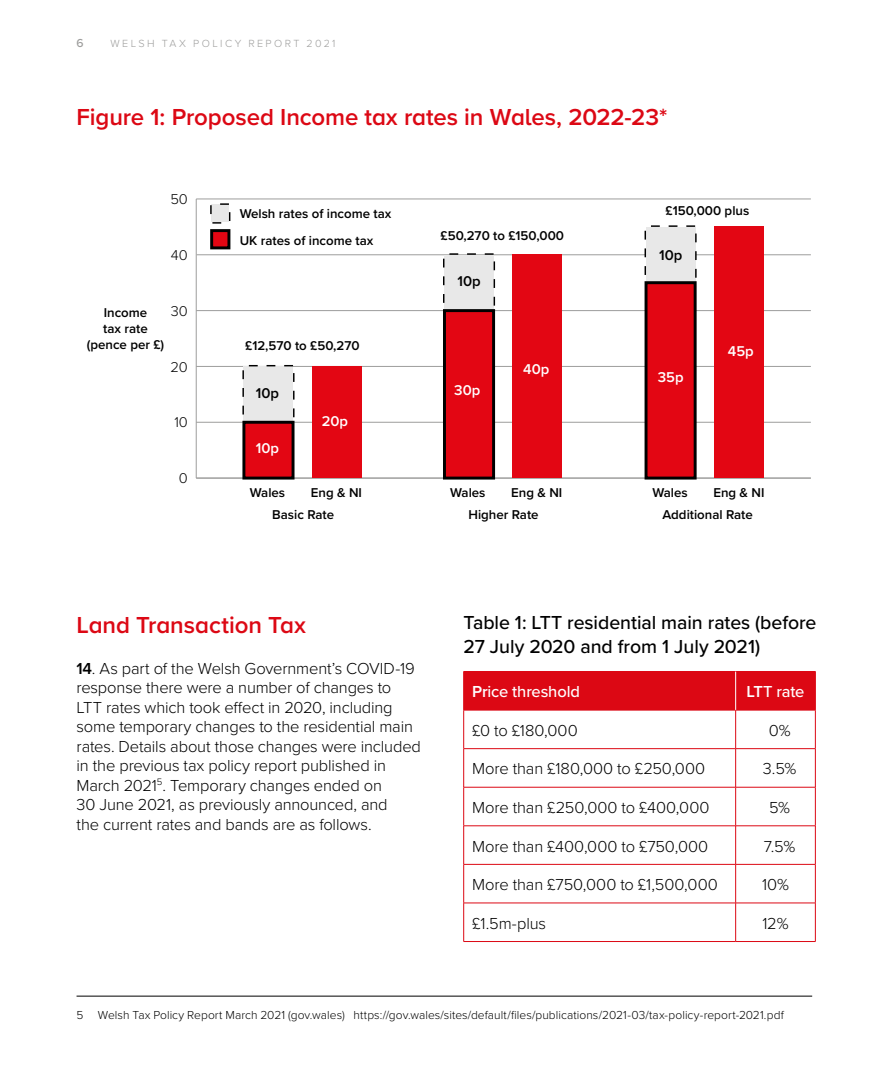
<style>
.page{position:relative;width:893px;height:1085px;background:#fff}
.page>*{position:absolute;margin:0;border:0;box-sizing:border-box;transform-origin:0 0}
.Red_Sub{font:600 24px "Proxima Nova";letter-spacing:-.005em;color:#dc0814}
.Table_heading{font:500 19.5px/23.4px "Proxima Nova";letter-spacing:-.005em;color:#000}
.Body{font:300 16.5px/19.5px "Proxima Nova";letter-spacing:-.01em;color:#000}
.table_text{font:300 16.5px "Proxima Nova";color:#000}
.table_heading{font:500 16.5px "Proxima Nova";letter-spacing:-.01em;color:#fff}
.t1{font:600 14.7px "Proxima Nova";color:#fff}
.t2{font:300 14.7px "Proxima Nova";color:#000}
.t3{font:600 14.7px "Proxima Nova";color:#000}
.t4{font:600 13.2px/15.9px "Proxima Nova";color:#000;text-align:center}
.Footnotes{font:300 12px "Proxima Nova";letter-spacing:.005em;color:#000}
.t5{font:500 12px "Proxima Nova";color:#9d9d9c}
.t6{font:300 10.8px "Proxima Nova";letter-spacing:.225em;color:#9d9d9c}
.s1{font-weight:600}
</style>
<div class="page">
<hr style="left:77px;top:995px;width:735px;height:1px;background:#000">
<div style="left:464px;top:672px;width:351px;height:37px;background:#dc0814"></div>
<hr style="left:463px;top:671px;width:273px;height:1px;background:#dc0814">
<hr style="left:463px;top:671px;width:1px;height:38px;background:#dc0814">
<hr style="left:736px;top:671px;width:79px;height:1px;background:#dc0814">
<hr style="left:815px;top:671px;width:1px;height:38px;background:#dc0814">
<hr style="left:463px;top:709px;width:273px;height:1px;background:#dc0814">
<hr style="left:463px;top:710px;width:1px;height:38px;background:#dc0814">
<hr style="left:736px;top:709px;width:79px;height:1px;background:#dc0814">
<hr style="left:735px;top:710px;width:1px;height:38px;background:#dc0814">
<hr style="left:815px;top:710px;width:1px;height:38px;background:#dc0814">
<hr style="left:463px;top:748px;width:273px;height:1px;background:#dc0814">
<hr style="left:463px;top:748px;width:1px;height:39px;background:#dc0814">
<hr style="left:736px;top:748px;width:79px;height:1px;background:#dc0814">
<hr style="left:735px;top:748px;width:1px;height:39px;background:#dc0814">
<hr style="left:815px;top:748px;width:1px;height:39px;background:#dc0814">
<hr style="left:463px;top:786px;width:273px;height:1px;background:#dc0814">
<hr style="left:463px;top:787px;width:1px;height:38px;background:#dc0814">
<hr style="left:736px;top:786px;width:79px;height:1px;background:#dc0814">
<hr style="left:735px;top:787px;width:1px;height:38px;background:#dc0814">
<hr style="left:815px;top:787px;width:1px;height:38px;background:#dc0814">
<hr style="left:463px;top:825px;width:273px;height:1px;background:#dc0814">
<hr style="left:463px;top:825px;width:1px;height:39px;background:#dc0814">
<hr style="left:736px;top:825px;width:79px;height:1px;background:#dc0814">
<hr style="left:735px;top:825px;width:1px;height:39px;background:#dc0814">
<hr style="left:815px;top:825px;width:1px;height:39px;background:#dc0814">
<hr style="left:463px;top:864px;width:273px;height:1px;background:#dc0814">
<hr style="left:463px;top:864px;width:1px;height:38px;background:#dc0814">
<hr style="left:736px;top:864px;width:79px;height:1px;background:#dc0814">
<hr style="left:735px;top:864px;width:1px;height:38px;background:#dc0814">
<hr style="left:815px;top:864px;width:1px;height:38px;background:#dc0814">
<hr style="left:463px;top:902px;width:273px;height:1px;background:#dc0814">
<hr style="left:463px;top:903px;width:1px;height:38px;background:#dc0814">
<hr style="left:736px;top:902px;width:79px;height:1px;background:#dc0814">
<hr style="left:735px;top:903px;width:1px;height:38px;background:#dc0814">
<hr style="left:815px;top:903px;width:1px;height:38px;background:#dc0814">
<hr style="left:463px;top:941px;width:273px;height:1px;background:#dc0814">
<hr style="left:736px;top:941px;width:79px;height:1px;background:#dc0814">
<hr style="left:735px;top:671px;width:1px;height:38px;background:#fff">
<hr style="left:196px;top:199px;width:1px;height:279px;background:#9d9d9c">
<hr style="left:196px;top:478px;width:615px;height:1px;background:#9d9d9c">
<hr style="left:196px;top:422px;width:615px;height:1px;background:#9d9d9c">
<hr style="left:196px;top:366px;width:615px;height:1px;background:#9d9d9c">
<hr style="left:196px;top:310px;width:615px;height:1px;background:#9d9d9c">
<hr style="left:197px;top:254px;width:614px;height:1px;background:#9d9d9c">
<hr style="left:196px;top:199px;width:615px;height:1px;background:#9d9d9c">
<div style="left:244px;top:366px;width:49px;height:56px;background:#e8e8e8"></div>
<svg style="left:242px;top:405px;width:2px;height:9px"></svg>
<svg style="left:242px;top:388px;width:2px;height:9px"></svg>
<svg style="left:242px;top:365px;width:16px;height:14px"></svg>
<div style="left:444px;top:255px;width:50px;height:55px;background:#e8e8e8"></div>
<svg style="left:493px;top:297px;width:2px;height:9px"></svg>
<svg style="left:443px;top:253px;width:15px;height:14px"></svg>
<svg style="left:467px;top:253px;width:9px;height:2px"></svg>
<svg style="left:485px;top:253px;width:9px;height:2px"></svg>
<div style="left:646px;top:227px;width:49px;height:56px;background:#e8e8e8"></div>
<svg style="left:695px;top:233px;width:2px;height:9px"></svg>
<svg style="left:695px;top:251px;width:2px;height:9px"></svg>
<svg style="left:695px;top:269px;width:2px;height:12px"></svg>
<svg style="left:644px;top:266px;width:2px;height:9px"></svg>
<svg style="left:644px;top:248px;width:2px;height:9px"></svg>
<svg style="left:644px;top:225px;width:16px;height:14px"></svg>
<svg style="left:669px;top:225px;width:8px;height:2px"></svg>
<svg style="left:686px;top:225px;width:9px;height:2px"></svg>
<div style="left:244px;top:422px;width:49px;height:56px;background:#e30613"></div>
<div style="left:242px;top:420px;width:52px;height:59px;border:3px solid #000"></div>
<div style="left:312px;top:366px;width:49px;height:112px;background:#e30613"></div>
<div style="left:444px;top:310px;width:50px;height:168px;background:#e30613"></div>
<div style="left:443px;top:309px;width:52px;height:170px;border:3px solid #000"></div>
<div style="left:512px;top:255px;width:49px;height:223px;background:#e30613"></div>
<div style="left:646px;top:283px;width:49px;height:195px;background:#e30613"></div>
<div style="left:644px;top:281px;width:53px;height:198px;border:3px solid #000"></div>
<div style="left:714px;top:227px;width:50px;height:251px;background:#e30613"></div>
<div style="left:212px;top:230px;width:17px;height:18px;background:#e30613"></div>
<div style="left:210px;top:229px;width:20px;height:20px;border:3px solid #000"></div>
<div style="left:212px;top:205px;width:17px;height:17px;background:#e8e8e8"></div>
<svg style="left:210px;top:205px;width:2px;height:9px"></svg>
<svg style="left:220px;top:203px;width:9px;height:2px"></svg>
<p class="t5" style="left:77px;top:34px;width:9px">6</p>
<p class="t6" style="left:111px;top:35px;width:227px">WELSH TAX POLICY REPORT 2021</p>
<h3 class="Red_Sub" style="left:77px;top:99px;width:592px">Figure 1: Proposed Income tax rates in Wales, 2022-23*</h3>
<p class="t2" style="left:170px;top:188px;width:19px">50</p>
<p class="t2" style="left:171px;top:244px;width:18px">40</p>
<p class="t2" style="left:171px;top:300px;width:18px">30</p>
<p class="t4" style="left:87px;top:304px;width:79px">Income<br>tax rate (pence per £)</p>
<p class="t2" style="left:170px;top:355px;width:19px">20</p>
<p class="t2" style="left:174px;top:411px;width:15px">10</p>
<p class="t2" style="left:179px;top:467px;width:10px">0</p>
<p class="t4" style="left:240px;top:205px;width:153px">Welsh rates of income tax</p>
<p class="t4" style="left:240px;top:232px;width:135px">UK rates of income tax</p>
<p class="t4" style="left:245px;top:337px;width:116px">£12,570 to £50,270</p>
<p class="t3" style="left:256px;top:382px;width:25px">10p</p>
<p class="t1" style="left:256px;top:437px;width:25px">10p</p>
<p class="t1" style="left:322px;top:409px;width:28px">20p</p>
<p class="t4" style="left:441px;top:227px;width:125px">£50,270 to £150,000</p>
<p class="t3" style="left:458px;top:270px;width:25px">10p</p>
<p class="t1" style="left:454px;top:379px;width:28px">30p</p>
<p class="t1" style="left:523px;top:357px;width:28px">40p</p>
<p class="t4" style="left:666px;top:202px;width:85px">£150,000 plus</p>
<p class="t3" style="left:659px;top:244px;width:25px">10p</p>
<p class="t1" style="left:658px;top:366px;width:27px">35p</p>
<p class="t1" style="left:728px;top:339px;width:27px">45p</p>
<p class="t4" style="left:250px;top:484px;width:37px">Wales</p>
<p class="t4" style="left:311px;top:484px;width:53px">Eng &amp; NI</p>
<p class="t4" style="left:450px;top:484px;width:37px">Wales</p>
<p class="t4" style="left:511px;top:484px;width:53px">Eng &amp; NI</p>
<p class="t4" style="left:652px;top:484px;width:37px">Wales</p>
<p class="t4" style="left:713px;top:484px;width:53px">Eng &amp; NI</p>
<p class="t4" style="left:272px;top:506px;width:63px">Basic Rate</p>
<p class="t4" style="left:468px;top:506px;width:72px">Higher Rate</p>
<p class="t4" style="left:662px;top:506px;width:92px">Additional Rate</p>
<h3 class="Red_Sub" style="left:77px;top:606px;width:231px">Land Transaction Tax</h3>
<p class="Body" style="left:77px;top:657px;width:346px"><span class="s1">14</span>. As part of the Welsh Government’s COVID-19 response there were a number of changes to LTT rates which took effect in 2020, including some temporary changes to the residential main rates. Details about those changes were included in the previous tax policy report published in March 2021<sup>5</sup>. Temporary changes ended on<br>30 June 2021, as previously announced, and<br>the current rates and bands are as follows.</p>
<p class="Table_heading" style="left:463px;top:610px;width:354px">Table 1: LTT residential main rates (before<br>27 July 2020 and from 1 July 2021)</p>
<p class="table_heading" style="left:472px;top:679px;width:109px"><span class="s1">Pr</span>ice threshold</p>
<p class="table_heading" style="left:746px;top:679px;width:60px"><span class="s1">LT</span>T rate</p>
<p class="table_text" style="left:472px;top:718px;width:107px">£0 to £180,000</p>
<p class="table_text" style="left:769px;top:718px;width:23px">0%</p>
<p class="table_text" style="left:472px;top:756px;width:234px">More than £180,000 to £250,000</p>
<p class="table_text" style="left:763px;top:756px;width:35px">3.5%</p>
<p class="table_text" style="left:472px;top:795px;width:239px">More than £250,000 to £400,000</p>
<p class="table_text" style="left:769px;top:795px;width:23px">5%</p>
<p class="table_text" style="left:472px;top:833px;width:238px">More than £400,000 to £750,000</p>
<p class="table_text" style="left:764px;top:833px;width:33px">7.5%</p>
<p class="table_text" style="left:472px;top:872px;width:247px">More than £750,000 to £1,500,000</p>
<p class="table_text" style="left:762px;top:872px;width:29px">10%</p>
<p class="table_text" style="left:472px;top:910px;width:75px">£1.5m-plus</p>
<p class="table_text" style="left:762px;top:910px;width:28px">12%</p>
<p class="Footnotes" style="left:77px;top:1005px;width:709px">5 Welsh Tax Policy Report March 2021 (gov.wales) https://gov.wales/sites/default/files/publications/2021-03/tax-policy-report-2021.pdf</p>
</div>
